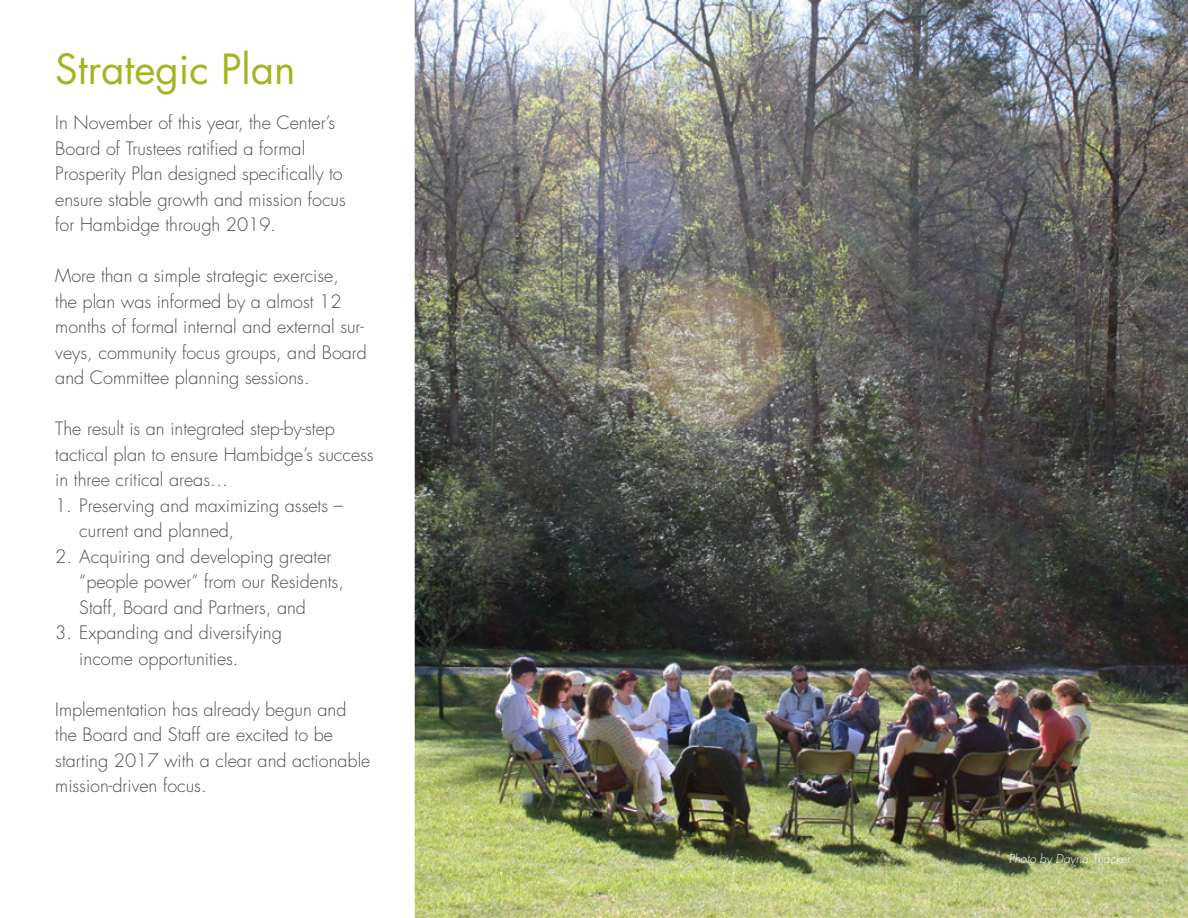
<style>
.page{position:relative;width:1188px;height:918px;background:#fff}
.page>*{position:absolute;margin:0;border:0;box-sizing:border-box;transform-origin:0 0}
.t1{font:40.5px "Futura Std";color:#a4b422}
.t2{font:300 18px/25.5px "Futura Std";color:#4e4c4d}
.t3{font:italic 300 12px "Futura Std";color:#fff}
</style>
<div class="page">
<img style="left:415px;top:0;width:773px;height:918px">
<h1 class="t1" style="left:55px;top:43px;width:242px">Strategic Plan</h1>
<p class="t2" style="left:55px;top:110px;width:292px">In November of this year, the Center’s Board of Trustees ratified a formal Prosperity Plan designed specifically to ensure stable growth and mission focus for Hambidge through 2019.</p>
<p class="t2" style="left:55px;top:263px;width:313px">More than a simple strategic exercise,<br>the plan was informed by a almost 12 months of formal internal and external sur&shy;veys, community focus groups, and Board and Committee planning sessions.</p>
<p class="t2" style="left:55px;top:416px;width:320px">The result is an integrated step-by-step tactical plan to ensure Hambidge’s success in three critical areas…</p>
<p class="t2" style="left:79px;top:493px;width:265px;text-indent:-24px">1. Preserving and maximizing assets – current and planned,</p>
<p class="t2" style="left:79px;top:544px;width:266px;text-indent:-24px">2. Acquiring and developing greater “people power” from our Residents,<br>Staff, Board and Partners, and</p>
<p class="t2" style="left:79px;top:620px;width:204px;text-indent:-24px">3. Expanding and diversifying income opportunities.</p>
<p class="t2" style="left:55px;top:697px;width:317px">Implementation has already begun and the Board and Staff are excited to be starting 2017 with a clear and actionable mission-driven focus.</p>
<p class="t3" style="left:1009px;top:851px;width:126px">Photo by Dayna Thacker.</p>
</div>
